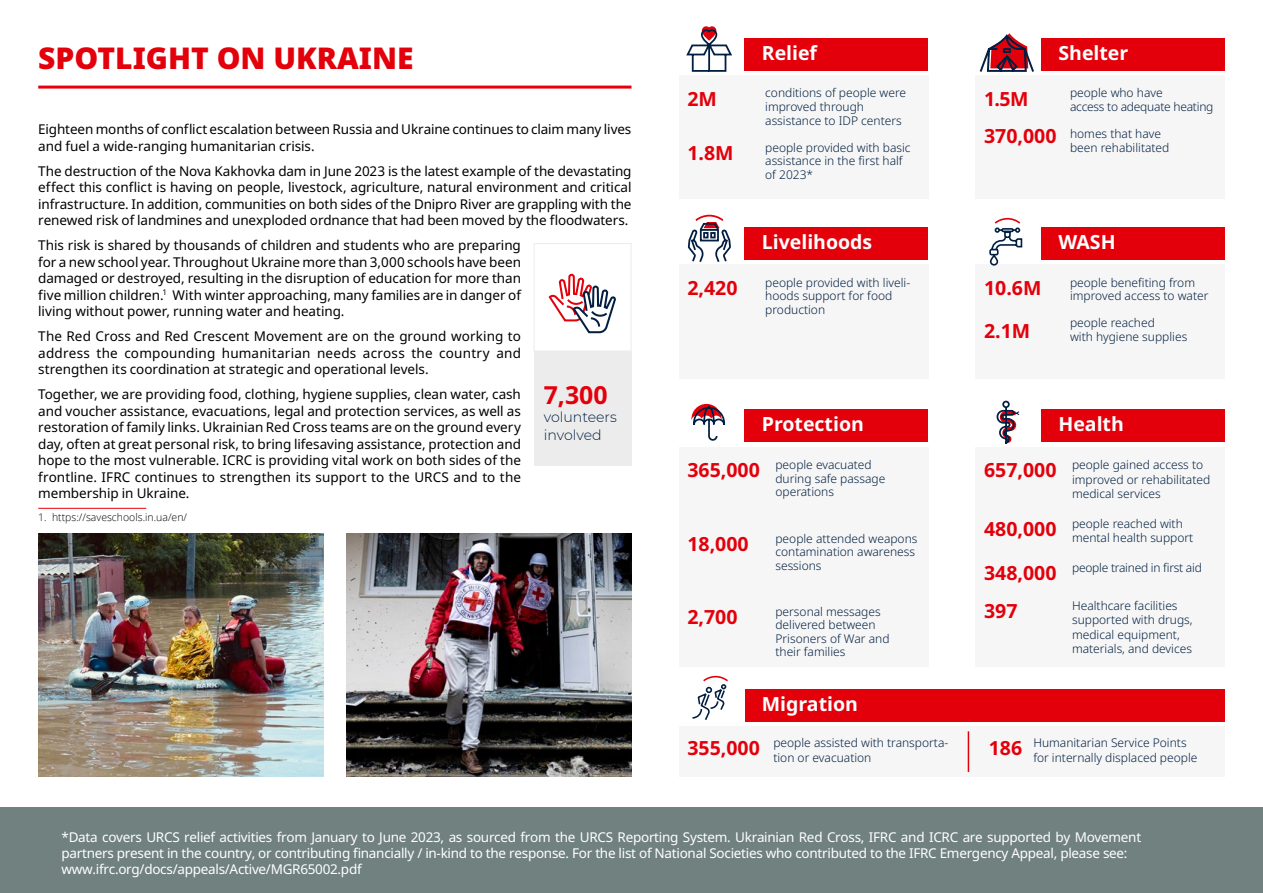
<style>
.page{position:relative;width:1263px;height:893px;background:#fff}
.page>*{position:absolute;margin:0;border:0;box-sizing:border-box;transform-origin:0 0}
.t1{font:900 30px "Noto Sans";color:#e3000b}
.t2{font:700 24.9px "Noto Sans";color:#e3000b}
.t3{font:700 19.5px/37.5px "Noto Sans";color:#e3000b}
.t4{font:700 19.5px "Noto Sans";color:#fff}
.t5{font:300 14.1px/17.7px "Montserrat";color:#021f41}
.t6{font:13.5px/16.5px "Noto Sans";letter-spacing:-.005em;color:#000;text-align:justify}
.t7{font:13.5px/16.2px "Noto Sans";letter-spacing:-.02em;color:#fff}
.t8{font:300 12px/13.5px "Noto Sans";color:#021f41}
.t9{font:300 12px/13.5px "Noto Sans";letter-spacing:-.02em;color:#021f41}
.t10{font:300 10.5px "Open Sans";color:#000}
.s1{font-weight:700;font-size:19.5px;color:#e3000b}
</style>
<div class="page">
<div style="left:679px;top:447px;width:249px;height:219px;background:#f6f6f6"></div>
<div style="left:975px;top:447px;width:250px;height:219px;background:#f6f6f6"></div>
<div style="left:745px;top:409px;width:183px;height:33px;background:#e3000b"></div>
<div style="left:1041px;top:409px;width:184px;height:33px;background:#e3000b"></div>
<div style="left:679px;top:75px;width:249px;height:124px;background:#f6f6f6"></div>
<div style="left:975px;top:75px;width:250px;height:124px;background:#f6f6f6"></div>
<div style="left:745px;top:38px;width:183px;height:33px;background:#e3000b"></div>
<div style="left:1041px;top:38px;width:184px;height:33px;background:#e3000b"></div>
<div style="left:679px;top:264px;width:249px;height:115px;background:#f6f6f6"></div>
<div style="left:975px;top:264px;width:250px;height:115px;background:#f6f6f6"></div>
<div style="left:745px;top:227px;width:183px;height:33px;background:#e3000b"></div>
<div style="left:1041px;top:227px;width:184px;height:33px;background:#e3000b"></div>
<div style="left:745px;top:689px;width:480px;height:33px;background:#e3000b"></div>
<div style="left:679px;top:726px;width:546px;height:51px;background:#f6f6f6"></div>
<hr style="left:968px;top:731px;width:1px;height:41px;background:#e3000b">
<div style="left:0;top:808px;width:1263px;height:85px;background:#708180"></div>
<hr style="left:38px;top:86px;width:593px;height:3px;background:#e3000b">
<hr style="left:38px;top:508px;width:108px;height:1px;background:#e3000b">
<img style="left:38px;top:534px;width:286px;height:243px">
<img style="left:346px;top:534px;width:285px;height:243px">
<div style="left:534px;top:351px;width:97px;height:115px;background:#ececec"></div>
<svg style="left:548px;top:273px;width:68px;height:61px"></svg>
<svg style="left:996px;top:400px;width:24px;height:44px"></svg>
<svg style="left:979px;top:33px;width:55px;height:39px"></svg>
<svg style="left:989px;top:217px;width:34px;height:49px"></svg>
<svg style="left:691px;top:404px;width:34px;height:37px"></svg>
<svg style="left:692px;top:675px;width:36px;height:45px"></svg>
<svg style="left:687px;top:214px;width:44px;height:48px"></svg>
<svg style="left:686px;top:26px;width:46px;height:46px"></svg>
<div style="left:534px;top:243px;width:97px;height:108px;border:1px solid #ececec"></div>
<h1 class="t1" style="left:38px;top:41px;width:377px">SPOTLIGHT ON UKRAINE</h1>
<p class="t6" style="left:38px;top:121px;width:595px">Eighteen months of conflict escalation between Russia and Ukraine continues to claim many lives and fuel a wide-ranging humanitarian crisis.</p>
<p class="t6" style="left:38px;top:163px;width:595px">The destruction of the Nova Kakhovka dam in June 2023 is the latest example of the devastating effect this conflict is having on people, livestock, agriculture, natural environment and critical infrastructure. In addition, communities on both sides of the Dnipro River are grappling with the renewed risk of landmines and unexploded ordnance that had been moved by the floodwaters.</p>
<p class="t6" style="left:38px;top:237px;width:484px">This risk is shared by thousands of children and students who are preparing for a new school year. Throughout Ukraine more than 3,000 schools have been damaged or destroyed, resulting in the disruption of education for more than five million children.<sup>1</sup> With winter approaching, many families are in danger of living without power, running water and heating.</p>
<p class="t6" style="left:38px;top:328px;width:484px">The Red Cross and Red Crescent Movement are on the ground working to address the compounding humanitarian needs across the country and strengthen its coordination at strategic and operational levels.</p>
<p class="t6" style="left:38px;top:386px;width:484px">Together, we are providing food, clothing, hygiene supplies, clean water, cash and voucher assistance, evacuations, legal and protection services, as well as restoration of family links. Ukrainian Red Cross teams are on the ground every day, often at great personal risk, to bring lifesaving assistance, protection and hope to the most vulnerable. ICRC is providing vital work on both sides of the frontline. IFRC continues to strengthen its support to the URCS and to the membership in Ukraine.</p>
<p class="t10" style="left:38px;top:510px;width:150px">1. https://saveschools.in.ua/en/</p>
<h2 class="t2" style="left:544px;top:381px;width:65px">7,300</h2>
<p class="t5" style="left:544px;top:408px;width:75px">volunteers involved</p>
<h3 class="t3" style="left:687px;top:80px;width:31px">2M</h3>
<h3 class="t3" style="left:687px;top:135px;width:48px">1.8M</h3>
<h3 class="t4" style="left:762px;top:42px;width:57px">Relief</h3>
<h3 class="t4" style="left:1058px;top:42px;width:71px">Shelter</h3>
<p class="t8" style="left:765px;top:87px;width:142px">conditions of people were improved through assistance to IDP centers</p>
<p class="t8" style="left:765px;top:141px;width:147px">people provided with basic assistance in the first half of 2023*</p>
<h3 class="t3" style="left:984px;top:80px;width:74px">1.5M<br>370,000</h3>
<p class="t9" style="left:1070px;top:87px;width:145px">people who have<br>access to adequate heating</p>
<p class="t8" style="left:1070px;top:127px;width:101px">homes that have been rehabilitated</p>
<h3 class="t4" style="left:762px;top:230px;width:112px">Livelihoods</h3>
<h3 class="t4" style="left:1058px;top:230px;width:59px">WASH</h3>
<p class="t8" style="left:765px;top:276px;width:146px">people provided with liveli&shy;hoods support for food production</p>
<p class="t8" style="left:1070px;top:276px;width:140px">people benefiting from improved access to water</p>
<p class="t8" style="left:1070px;top:316px;width:119px">people reached<br>with hygiene supplies</p>
<h3 class="t3" style="left:687px;top:269px;width:52px">2,420</h3>
<h3 class="t3" style="left:984px;top:266px;width:59px;line-height:42.9px">10.6M<br>2.1M</h3>
<h3 class="t4" style="left:762px;top:413px;width:104px">Protection</h3>
<h3 class="t4" style="left:1058px;top:413px;width:67px">Health</h3>
<p class="t8" style="left:775px;top:458px;width:111px;text-indent:-88px"><span class="s1">365,000</span> people evacuated during safe passage operations</p>
<h3 class="t3" style="left:687px;top:525px;width:63px">18,000</h3>
<p class="t8" style="left:775px;top:532px;width:144px">people attended weapons contamination awareness sessions</p>
<h3 class="t3" style="left:687px;top:598px;width:52px">2,700</h3>
<p class="t8" style="left:775px;top:605px;width:116px">personal messages delivered between<br>Prisoners of War and their families</p>
<p class="t8" style="left:1072px;top:458px;width:140px;line-height:14.4px;text-indent:-88px"><span class="s1">657,000</span> people gained access to improved or rehabilitated medical services</p>
<p class="t8" style="left:1072px;top:516px;width:123px;line-height:14.4px;text-indent:-88px"><span class="s1">480,000</span> people reached with mental health support</p>
<p class="t9" style="left:984px;top:561px;width:219px"><span class="s1">348,000</span> people trained in first aid</p>
<h3 class="t3" style="left:984px;top:592px;width:35px">397</h3>
<p class="t8" style="left:1072px;top:598px;width:122px;line-height:14.4px">Healthcare facilities supported with drugs, medical equipment, materials, and devices</p>
<h3 class="t4" style="left:762px;top:693px;width:98px">Migration</h3>
<p class="t8" style="left:773px;top:736px;width:176px;line-height:14.4px">people assisted with transporta&shy;tion or evacuation</p>
<p class="t8" style="left:1033px;top:736px;width:166px;line-height:14.4px">Humanitarian Service Points for internally displaced people</p>
<h3 class="t3" style="left:687px;top:730px;width:74px">355,000</h3>
<h3 class="t3" style="left:989px;top:730px;width:35px">186</h3>
<p class="t7" style="left:62px;top:829px;width:1081px">*Data covers URCS relief activities from January to June 2023, as sourced from the URCS Reporting System. Ukrainian Red Cross, IFRC and ICRC are supported by Movement partners present in the country, or contributing financially / in-kind to the response. For the list of National Societies who contributed to the IFRC Emergency Appeal, please see: www.ifrc.org/docs/appeals/Active/MGR65002.pdf</p>
</div>
